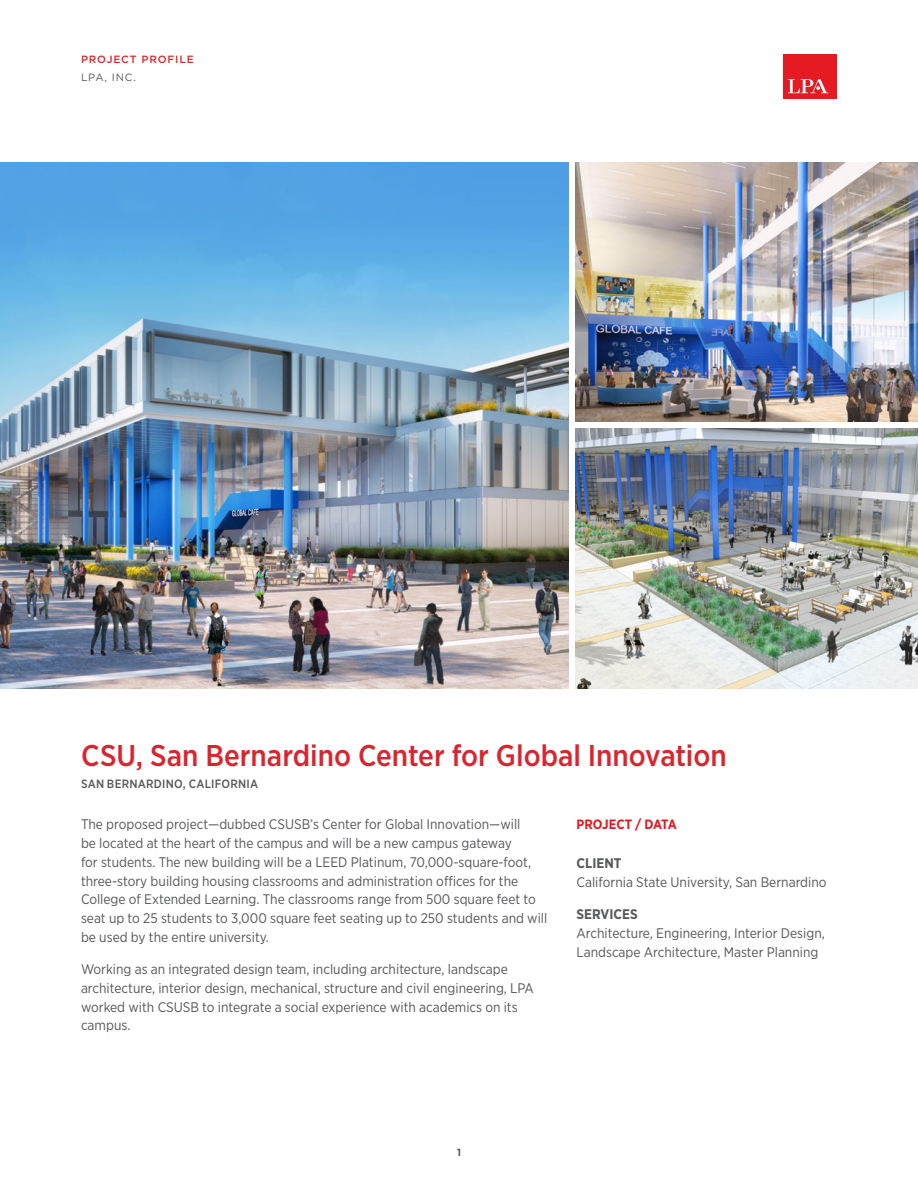
<style>
.page{position:relative;width:918px;height:1188px;background:#fff}
.page>*{position:absolute;margin:0;border:0;box-sizing:border-box;transform-origin:0 0}
.Project_Name{font:500 30px "Gotham Narrow";color:#da252e}
.Body_Text{font:13.8px/18.8px "Gotham Narrow";color:#57585a}
.Subheading___Body_Pr{font:700 13.8px "Gotham Narrow";color:#57585a}
.Subheading___Project{font:700 13.5px "Gotham Narrow";letter-spacing:-.005em;color:#e51a23}
.Project_Location{font:500 12px "Gotham Narrow";letter-spacing:.02em;color:#57585a}
.t1{font:500 10.5px "Gotham";letter-spacing:.08em;color:#da252e}
.t2{font:10.5px "Gotham";letter-spacing:.08em;color:#57585a}
.t3{font:700 10.5px "Gotham Narrow";color:#57585a}
</style>
<div class="page">
<div style="left:783px;top:54px;width:54px;height:45px;background:#e51a23"></div>
<svg style="left:788px;top:79px;width:40px;height:14px"></svg>
<img style="left:0;top:162px;width:568px;height:526px">
<img style="left:575px;top:429px;width:343px;height:259px">
<img style="left:575px;top:162px;width:343px;height:260px">
<p class="t1" style="left:81px;top:52px;width:114px">PROJECT PROFILE</p>
<p class="t2" style="left:81px;top:70px;width:57px">LPA, INC.</p>
<p class="Project_Name" style="left:81px;top:737px;width:647px">CSU, San Bernardino Center for Global Innovation</p>
<p class="Project_Location" style="left:81px;top:776px;width:179px">SAN BERNARDINO, CALIFORNIA</p>
<p class="Body_Text" style="left:81px;top:815px;width:468px">The proposed project—dubbed CSUSB’s Center for Global Innovation—will<br>be located at the heart of the campus and will be a new campus gateway<br>for students. The new building will be a LEED Platinum, 70,000-square-foot, three-story building housing classrooms and administration offices for the College of Extended Learning. The classrooms range from 500 square feet to seat up to 25 students to 3,000 square feet seating up to 250 students and will be used by the entire university.</p>
<p class="Body_Text" style="left:81px;top:960px;width:454px">Working as an integrated design team, including architecture, landscape architecture, interior design, mechanical, structure and civil engineering, LPA worked with CSUSB to integrate a social experience with academics on its campus.</p>
<p class="Subheading___Project" style="left:577px;top:816px;width:102px">PROJECT / DATA</p>
<p class="Subheading___Body_Pr" style="left:577px;top:855px;width:46px">CLIENT</p>
<p class="Body_Text" style="left:577px;top:873px;width:252px">California State University, San Bernardino</p>
<p class="Subheading___Body_Pr" style="left:577px;top:906px;width:63px">SERVICES</p>
<p class="Body_Text" style="left:577px;top:924px;width:250px">Architecture, Engineering, Interior Design,<br>Landscape Architecture, Master Planning</p>
<p class="t3" style="left:457px;top:1145px;width:5px">1</p>
</div>
